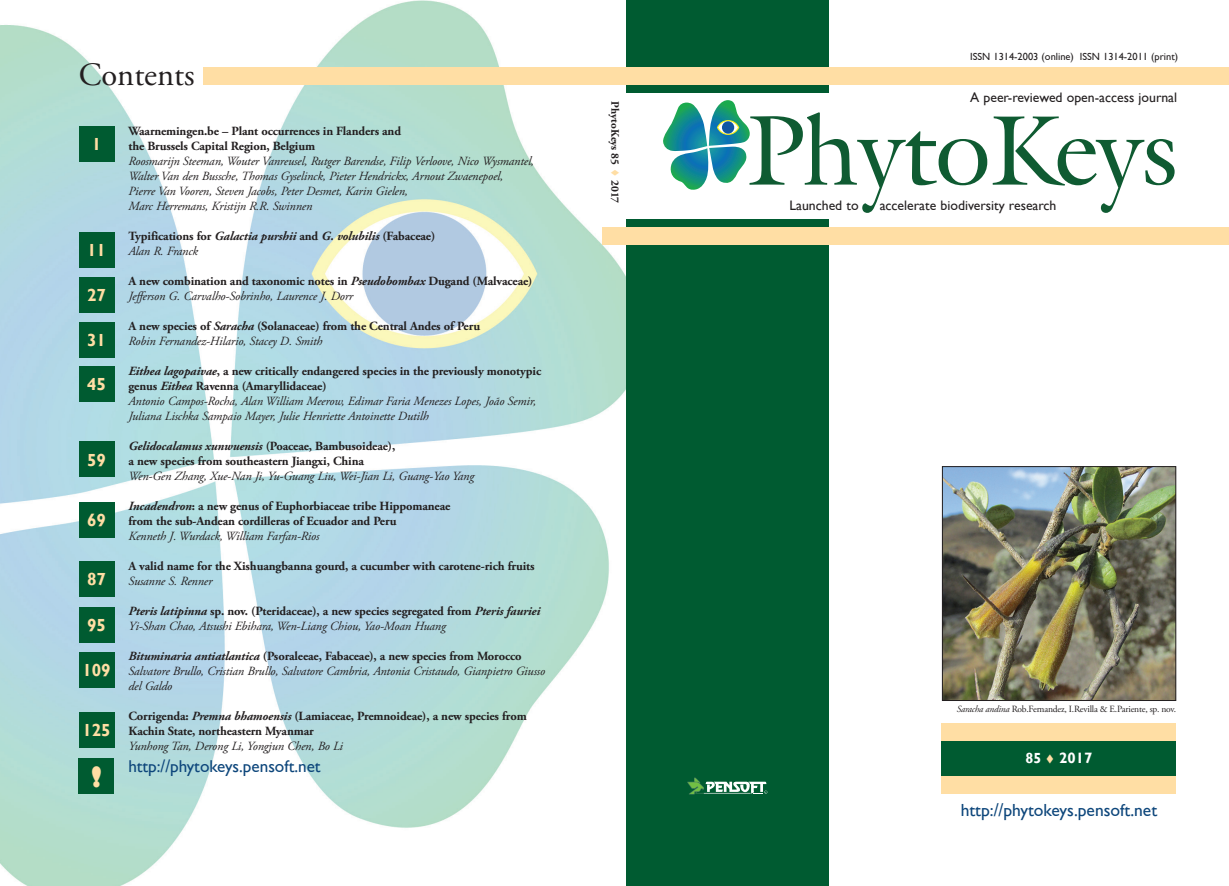
<style>
.page{position:relative;width:1229px;height:886px;background:#fff}
.page>*{position:absolute;margin:0;border:0;box-sizing:border-box;transform-origin:0 0}
.t1{font:32.5px "Adobe Garamond Pro";color:#231f20}
.t2{font:800 27.12px "Gill Sans";color:#ffdea4}
.t3{font:17.5px "Gill Sans";color:#0d467b}
.t4{font:700 17.5px "Gill Sans";color:#ffdea4}
.t5{font:17.12px "Gill Sans";color:#0d467b}
.t6{font:700 15px "Gill Sans";color:#fff}
.t7{font:13.75px "Gill Sans";color:#231f20}
.t8{font:italic 12.5px/15px "Adobe Garamond Pro";letter-spacing:-.01em;color:#231f20}
.t9{font:700 12.5px/15px "Adobe Garamond Pro";letter-spacing:-.01em;color:#231f20}
.t10{font:700 11.25px "Adobe Garamond Pro";color:#231f20}
.t11{font:10.38px "Gill Sans";color:#231f20}
.t12{font:9.5px "Adobe Garamond Pro";letter-spacing:-.02em;color:#231f20}
.s1{font-style:italic}
.s2{font-weight:400;font-style:italic}
.s3{font-weight:700}
.s4{font-weight:700;font-style:normal}
.s5{color:#ffdea4}
.s6{font-size:14.62px}
</style>
<div class="page">
<img style="left:0;top:0;width:659px;height:886px">
<svg style="left:663px;top:100px;width:511px;height:113px"></svg>
<svg style="left:718px;top:121px;width:19px;height:13px"></svg>
<div style="left:721px;top:121px;width:13px;height:13px;background:#1056a3;border-radius:50%"></div>
<div style="left:626px;top:220px;width:202px;height:666px;background:#005b31"></div>
<div style="left:626px;top:0;width:202px;height:92px;background:#005b31"></div>
<div style="left:203px;top:67px;width:1025px;height:18px;background:#ffdea4"></div>
<div style="left:602px;top:227px;width:626px;height:17px;background:#ffdea4"></div>
<div style="left:941px;top:740px;width:234px;height:36px;background:#005b31"></div>
<div style="left:941px;top:723px;width:234px;height:17px;background:#ffdea4"></div>
<div style="left:941px;top:776px;width:234px;height:18px;background:#ffdea4"></div>
<div style="left:79px;top:126px;width:35px;height:36px;background:#005b31"></div>
<div style="left:79px;top:366px;width:35px;height:36px;background:#005b31"></div>
<div style="left:79px;top:232px;width:35px;height:36px;background:#005b31"></div>
<div style="left:79px;top:442px;width:35px;height:35px;background:#005b31"></div>
<div style="left:79px;top:502px;width:35px;height:36px;background:#005b31"></div>
<div style="left:79px;top:607px;width:35px;height:35px;background:#005b31"></div>
<div style="left:79px;top:277px;width:35px;height:36px;background:#005b31"></div>
<div style="left:79px;top:562px;width:35px;height:35px;background:#005b31"></div>
<div style="left:79px;top:322px;width:35px;height:35px;background:#005b31"></div>
<div style="left:79px;top:652px;width:35px;height:36px;background:#005b31"></div>
<div style="left:79px;top:712px;width:35px;height:35px;background:#005b31"></div>
<img style="left:943px;top:468px;width:230px;height:231px">
<div style="left:941px;top:466px;width:234px;height:235px;border:1px solid #231f20"></div>
<svg style="left:687px;top:777px;width:80px;height:17px"></svg>
<div style="left:79px;top:759px;width:35px;height:35px;background:#005b31"></div>
<h1 class="t1" style="left:79px;top:55px;width:117px">Contents</h1>
<h3 class="t4" style="left:92px;top:134px;width:11px">1</h3>
<h3 class="t4" style="left:87px;top:240px;width:20px">11</h3>
<h3 class="t4" style="left:87px;top:285px;width:20px">27</h3>
<h3 class="t4" style="left:87px;top:329px;width:20px">31</h3>
<h3 class="t4" style="left:87px;top:374px;width:21px">45</h3>
<h3 class="t4" style="left:87px;top:449px;width:20px">59</h3>
<h3 class="t4" style="left:87px;top:510px;width:20px">69</h3>
<h3 class="t4" style="left:87px;top:569px;width:20px">87</h3>
<h3 class="t4" style="left:87px;top:614px;width:20px">95</h3>
<h3 class="t4" style="left:82px;top:660px;width:30px">109</h3>
<h3 class="t4" style="left:82px;top:719px;width:30px">125</h3>
<p class="t9" style="left:128px;top:124px;width:274px">Waarnemingen.be – Plant occurrences in Flanders and the Brussels Capital Region, Belgium</p>
<p class="t8" style="left:128px;top:154px;width:407px">Roosmarijn Steeman, Wouter Vanreusel, Rutger Barendse, Filip Verloove, Nico Wysmantel, Walter Van den Bussche, Thomas Gyselinck, Pieter Hendrickx, Arnout Zwaenepoel,<br>Pierre Van Vooren, Steven Jacobs, Peter Desmet, Karin Gielen,<br>Marc Herremans, Kristijn R.R. Swinnen</p>
<p class="t9" style="left:128px;top:229px;width:308px">Typifications for <span class="s1">Galactia purshii</span> and <span class="s1">G. volubilis</span> (Fabaceae)<br><span class="s2">Alan R. Franck</span></p>
<p class="t9" style="left:128px;top:274px;width:405px">A new combination and taxonomic notes in <span class="s1">Pseudobombax</span> Dugand (Malvaceae)<br><span class="s2">Jefferson G. Carvalho-Sobrinho, Laurence J. Dorr</span></p>
<p class="t9" style="left:128px;top:319px;width:353px">A new species of <span class="s1">Saracha</span> (Solanaceae) from the Central Andes of Peru<br><span class="s2">Robin Fernandez-Hilario, Stacey D. Smith</span></p>
<p class="t8" style="left:128px;top:364px;width:414px"><span class="s3">Eithea lagopaivae</span><span class="s4">, a new critically endangered species in the previously monotypic genus</span> <span class="s3">Eithea</span> <span class="s4">Ravenna (Amaryllidaceae)<br></span>Antonio Campos-Rocha, Alan William Meerow, Edimar Faria Menezes Lopes, João Semir, Juliana Lischka Sampaio Mayer, Julie Henriette Antoinette Dutilh</p>
<p class="t9" style="left:128px;top:439px;width:268px"><span class="s1">Gelidocalamus xunwuensis</span> (Poaceae, Bambusoideae), a new species from southeastern Jiangxi, China</p>
<p class="t8" style="left:128px;top:469px;width:347px">Wen-Gen Zhang, Xue-Nan Ji, Yu-Guang Liu, Wei-Jian Li, Guang-Yao Yang</p>
<p class="t9" style="left:128px;top:499px;width:323px"><span class="s1">Incadendron</span>: a new genus of Euphorbiaceae tribe Hippomaneae from the sub-Andean cordilleras of Ecuador and Peru</p>
<p class="t8" style="left:128px;top:529px;width:192px">Kenneth J. Wurdack, William Farfan-Rios</p>
<p class="t9" style="left:128px;top:559px;width:407px">A valid name for the Xishuangbanna gourd, a cucumber with carotene-rich fruits</p>
<p class="t8" style="left:128px;top:574px;width:85px">Susanne S. Renner</p>
<p class="t8" style="left:128px;top:604px;width:413px"><span class="s3">Pteris latipinna</span> <span class="s4">sp. nov. (Pteridaceae), a new species segregated from</span> <span class="s3">Pteris fauriei<br></span>Yi-Shan Chao, Atsushi Ebihara, Wen-Liang Chiou, Yao-Moan Huang</p>
<p class="t8" style="left:128px;top:649px;width:418px"><span class="s3">Bituminaria antiatlantica</span> <span class="s4">(Psoraleeae, Fabaceae), a new species from Morocco<br></span>Salvatore Brullo, Cristian Brullo, Salvatore Cambria, Antonia Cristaudo, Gianpietro Giusso del Galdo</p>
<p class="t9" style="left:128px;top:709px;width:399px">Corrigenda: <span class="s1">Premna bhamoensis</span> (Lamiaceae, Premnoideae), a new species from<br>Kachin State, northeastern Myanmar</p>
<p class="t8" style="left:128px;top:739px;width:216px">Yunhong Tan, Derong Li, Yongjun Chen, Bo Li</p>
<h2 class="t2" style="left:91px;top:760px;width:12px">!</h2>
<h3 class="t5" style="left:128px;top:757px;width:194px">http://phytokeys.pensoft.net</h3>
<p class="t10" style="left:621px;top:101px;width:104px;rotate:90deg">PhytoKeys 85 <span class="s5">▼</span> 2017</p>
<p class="t11" style="left:969px;top:51px;width:209px">ISSN 1314-2003 (online) ISSN 1314-2011 (print)</p>
<p class="t7" style="left:969px;top:89px;width:208px">A peer-reviewed open-access journal</p>
<p class="t7" style="left:789px;top:197px;width:71px">Launched to</p>
<p class="t7" style="left:879px;top:197px;width:178px">accelerate biodiversity research</p>
<p class="t12" style="left:956px;top:704px;width:221px"><span class="s1">Saracha andina</span> Rob.Fernandez, I.Revilla &amp; E.Pariente, sp. nov.</p>
<p class="t6" style="left:1025px;top:749px;width:68px"><span class="s6">85</span> <span class="s5">▼</span> 2017</p>
<h3 class="t3" style="left:960px;top:800px;width:198px">http://phytokeys.pensoft.net</h3>
</div>
